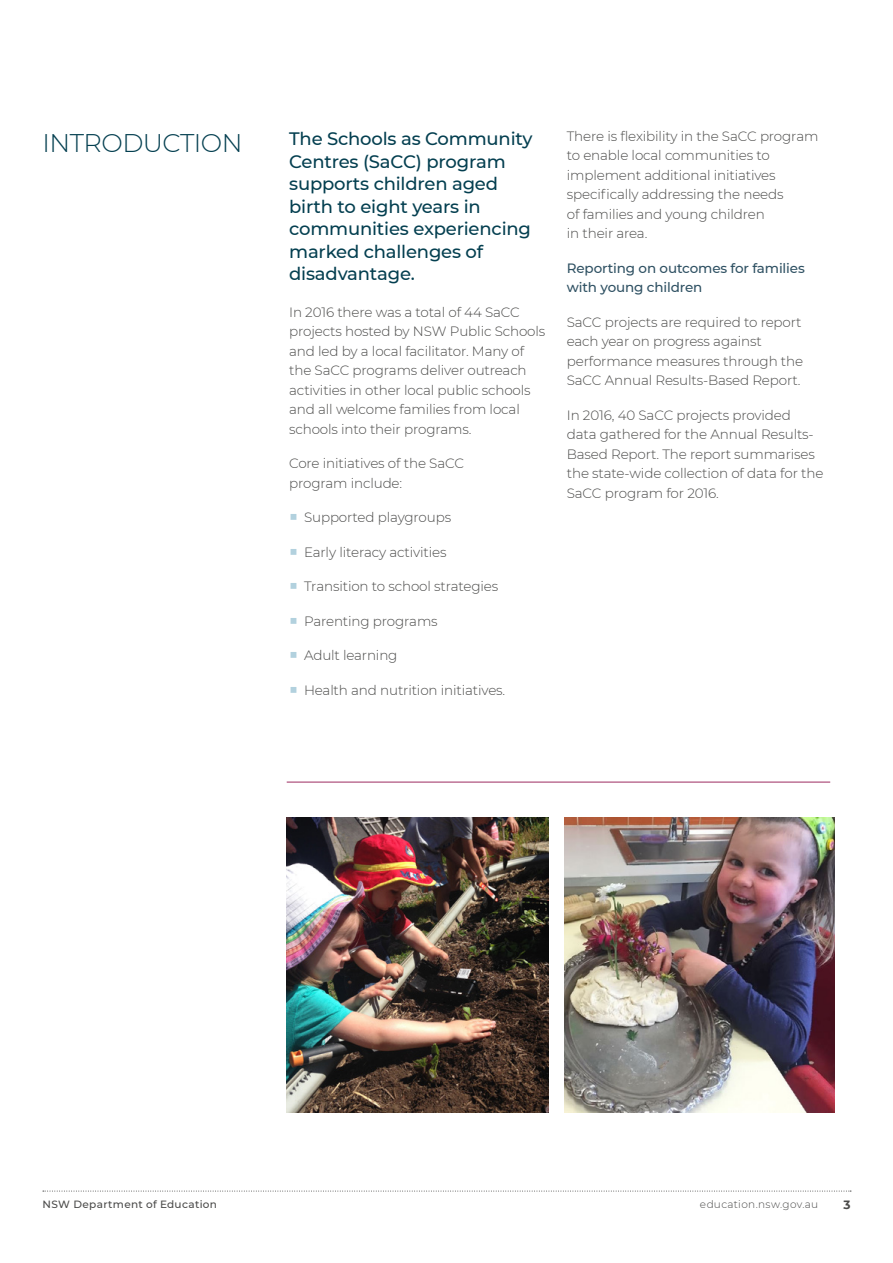
<style>
.page{position:relative;width:893px;height:1263px;background:#fff}
.page>*{position:absolute;margin:0;border:0;box-sizing:border-box;transform-origin:0 0}
.t1{font:300 25.5px "Montserrat";letter-spacing:-.02em;color:#043f50}
.t2{font:500 18px/22.5px "Montserrat";letter-spacing:-.01em;color:#043f50}
.t3{font:300 13.5px/19.5px "Montserrat";letter-spacing:-.01em;color:#4a4a49}
.t4{font:500 13.5px/19.5px "Montserrat";letter-spacing:-.01em;color:#2f5163}
.t5{font:700 12px "Montserrat";color:#4a4a49}
.t6{font:500 10.5px "Montserrat";letter-spacing:.03em;color:#4a4a49}
.t7{font:300 10.5px "Montserrat";letter-spacing:.03em;color:#4a4a49}
.s1{font-size:15px;color:#b2d1de}
</style>
<div class="page">
<svg style="left:43px;top:1191px;width:808px;height:1px"></svg>
<hr style="left:287px;top:782px;width:543px;height:1px;background:#9c2b60">
<img style="left:287px;top:818px;width:261px;height:295px">
<img style="left:565px;top:818px;width:269px;height:295px">
<h1 class="t1" style="left:43px;top:126px;width:202px">INTRODUCTION</h1>
<h2 class="t2" style="left:289px;top:127px;width:245px">The Schools as Community<br>Centres (SaCC) program supports children aged birth to eight years in communities experiencing marked challenges of disadvantage.</h2>
<p class="t3" style="left:289px;top:302px;width:258px">In 2016 there was a total of 44 SaCC projects hosted by NSW Public Schools and led by a local facilitator. Many of the SaCC programs deliver outreach activities in other local public schools and all welcome families from local schools into their programs.</p>
<p class="t3" style="left:289px;top:453px;width:176px">Core initiatives of the SaCC program include:</p>
<p class="t3" style="left:289px;top:507px;width:164px"><span class="s1">■</span> Supported playgroups</p>
<p class="t3" style="left:289px;top:542px;width:159px"><span class="s1">■</span> Early literacy activities</p>
<p class="t3" style="left:289px;top:576px;width:211px"><span class="s1">■</span> Transition to school strategies</p>
<p class="t3" style="left:289px;top:611px;width:150px"><span class="s1">■</span> Parenting programs</p>
<p class="t3" style="left:289px;top:645px;width:110px"><span class="s1">■</span> Adult learning</p>
<p class="t3" style="left:289px;top:680px;width:218px"><span class="s1">■</span> Health and nutrition initiatives.</p>
<p class="t3" style="left:567px;top:126px;width:253px">There is flexibility in the SaCC program to enable local communities to implement additional initiatives specifically addressing the needs<br>of families and young children<br>in their area.</p>
<p class="t4" style="left:567px;top:258px;width:239px">Reporting on outcomes for families with young children</p>
<p class="t3" style="left:567px;top:312px;width:238px">SaCC projects are required to report each year on progress against performance measures through the SaCC Annual Results-Based Report.</p>
<p class="t3" style="left:567px;top:405px;width:258px">In 2016, 40 SaCC projects provided data gathered for the Annual Results-Based Report. The report summarises the state-wide collection of data for the SaCC program for 2016.</p>
<p class="t6" style="left:43px;top:1197px;width:176px">NSW Department of Education</p>
<p class="t7" style="left:700px;top:1197px;width:120px">education.nsw.gov.au</p>
<p class="t5" style="left:843px;top:1196px;width:9px">3</p>
</div>
